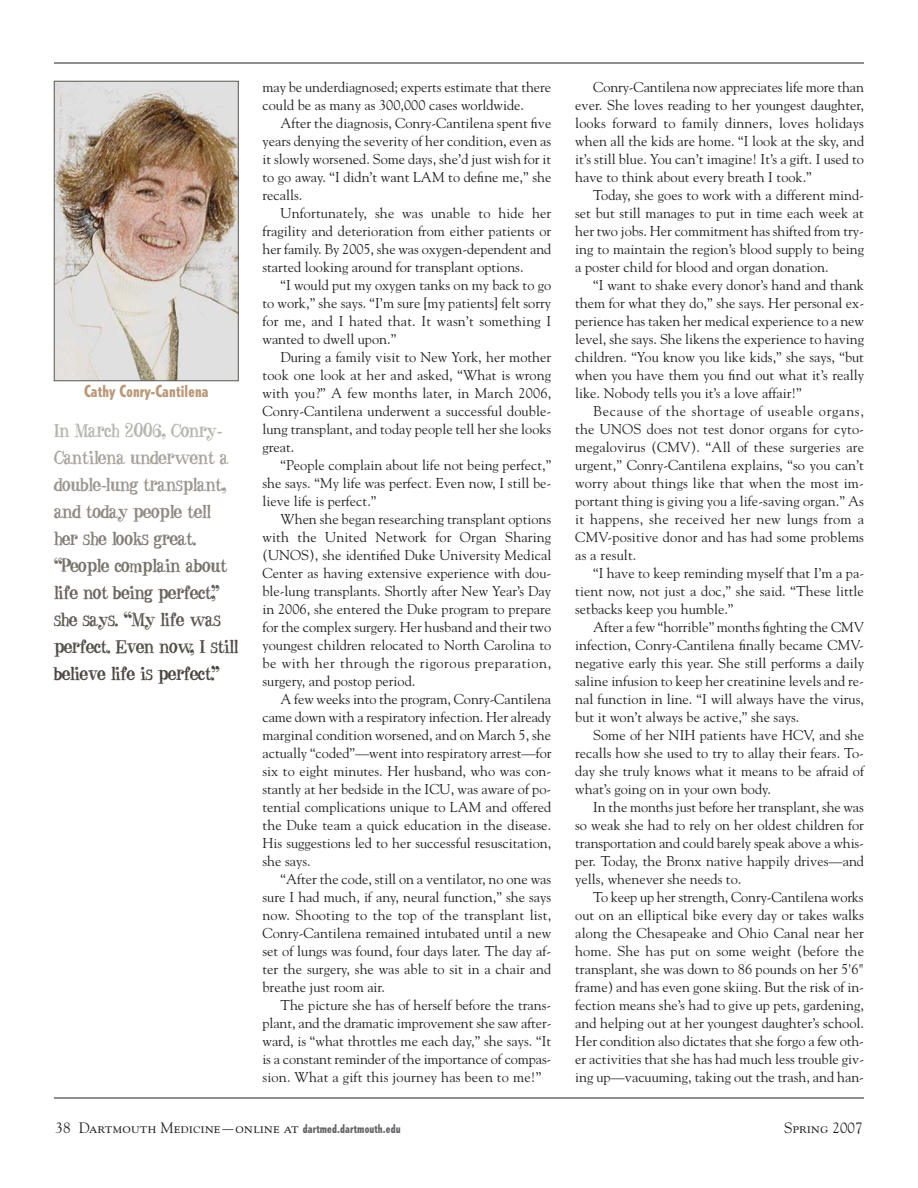
<style>
.page{position:relative;width:918px;height:1188px;background:#fff}
.page>*{position:absolute;margin:0;border:0;box-sizing:border-box;transform-origin:0 0}
.t1{font:18px "Blue Century";color:#9b9790}
.t2{font:18px "Blue Century";color:#524f49}
.t3{font:18px "Blue Century";color:#494640}
.t4{font:18px "Blue Century";color:#67625c}
.t5{font:18px "Blue Century";color:#76716a}
.t6{font:18px "Blue Century";color:#a7a49d}
.t7{font:18px "Blue Century";color:#b6b5ae}
.t8{font:18px "Blue Century";color:#8e8982}
.t9{font:18px "Blue Century";color:#5c5852}
.t10{font:18px "Blue Century";color:#827d76}
.t11{font:800 condensed 16.5px "Tempo";letter-spacing:.01em;color:#ba9778}
.t12{font:15px "Goudy SC";color:#231f20}
.t13{font:14.25px/18px "Goudy";color:#231f20;text-align:justify}
.s1{font-family:"Goudy"}
.s2{font-family:"Tempo";font-weight:800;font-stretch:condensed;font-size:12px;color:#636466}
</style>
<div class="page">
<hr style="left:54px;top:1098px;width:810px;height:1px;background:#231f20">
<hr style="left:54px;top:63px;width:810px;height:1px;background:#231f20">
<img style="left:56px;top:83px;width:181px;height:296px">
<div style="left:54px;top:81px;width:185px;height:300px;border:1px solid #5c5852"></div>
<p class="t11" style="left:84px;top:384px;width:126px">Cathy Conry-Cantilena</p>
<p class="t7" style="left:54px;top:424px;width:169px">In March 2006, Conry-</p>
<p class="t6" style="left:54px;top:451px;width:176px">Cantilena underwent a</p>
<p class="t1" style="left:54px;top:478px;width:174px">double-lung transplant,</p>
<p class="t8" style="left:54px;top:505px;width:158px">and today people tell</p>
<p class="t10" style="left:54px;top:532px;width:144px">her she looks great.</p>
<p class="t5" style="left:54px;top:559px;width:175px">“People complain about</p>
<p class="t4" style="left:54px;top:586px;width:167px">life not being perfect,”</p>
<p class="t9" style="left:54px;top:613px;width:168px">she says. “My life was</p>
<p class="t2" style="left:54px;top:640px;width:186px">perfect. Even now, I still</p>
<p class="t3" style="left:54px;top:667px;width:167px">believe life is perfect.”</p>
<p class="t13" style="left:262px;top:78px;width:290px">may be underdiagnosed; experts estimate that there could be as many as 300,000 cases worldwide.</p>
<p class="t13" style="left:262px;top:114px;width:290px;text-indent:18px">After the diagnosis, Conry-Cantilena spent five years denying the severity of her condition, even as it slowly worsened. Some days, she’d just wish for it to go away. “I didn’t want LAM to define me,” she recalls.</p>
<p class="t13" style="left:262px;top:204px;width:290px;text-indent:18px">Unfortunately, she was unable to hide her fragility and deterioration from either patients or her family. By 2005, she was oxygen-dependent and started looking around for transplant options.</p>
<p class="t13" style="left:262px;top:276px;width:290px;text-indent:18px">“I would put my oxygen tanks on my back to go to work,” she says. “I’m sure [my patients] felt sorry for me, and I hated that. It wasn’t something I wanted to dwell upon.”</p>
<p class="t13" style="left:262px;top:348px;width:290px;text-indent:18px">During a family visit to New York, her mother took one look at her and asked, “What is wrong with you?” A few months later, in March 2006, Conry-Cantilena underwent a successful double&shy;lung transplant, and today people tell her she looks great.</p>
<p class="t13" style="left:262px;top:456px;width:290px;text-indent:18px">“People complain about life not being perfect,” she says. “My life was perfect. Even now, I still be&shy;lieve life is perfect.”</p>
<p class="t13" style="left:262px;top:510px;width:290px;text-indent:18px">When she began researching transplant options with the United Network for Organ Sharing (UNOS), she identified Duke University Medical Center as having extensive experience with dou&shy;ble-lung transplants. Shortly after New Year’s Day in 2006, she entered the Duke program to prepare for the complex surgery. Her husband and their two youngest children relocated to North Carolina to be with her through the rigorous preparation, surgery, and postop period.</p>
<p class="t13" style="left:262px;top:690px;width:291px;text-indent:18px">A few weeks into the program, Conry-Cantilena came down with a respiratory infection. Her already marginal condition worsened, and on March 5, she actually “coded”—went into respiratory arrest—for six to eight minutes. Her husband, who was con&shy;stantly at her bedside in the ICU, was aware of po&shy;tential complications unique to LAM and offered the Duke team a quick education in the disease.<br>His suggestions led to her successful resuscitation, she says.</p>
<p class="t13" style="left:262px;top:870px;width:290px;text-indent:18px">“After the code, still on a ventilator, no one was sure I had much, if any, neural function,” she says now. Shooting to the top of the transplant list, Conry-Cantilena remained intubated until a new set of lungs was found, four days later. The day af&shy;ter the surgery, she was able to sit in a chair and breathe just room air.</p>
<p class="t13" style="left:262px;top:996px;width:291px;text-indent:18px">The picture she has of herself before the trans&shy;plant, and the dramatic improvement she saw after&shy;ward, is “what throttles me each day,” she says. “It is a constant reminder of the importance of compas&shy;sion. What a gift this journey has been to me!”</p>
<p class="t13" style="left:575px;top:78px;width:290px;text-indent:18px">Conry-Cantilena now appreciates life more than ever. She loves reading to her youngest daughter, looks forward to family dinners, loves holidays when all the kids are home. “I look at the sky, and it’s still blue. You can’t imagine! It’s a gift. I used to have to think about every breath I took.”</p>
<p class="t13" style="left:575px;top:186px;width:290px;text-indent:18px">Today, she goes to work with a different mind&shy;set but still manages to put in time each week at her two jobs. Her commitment has shifted from try&shy;ing to maintain the region’s blood supply to being a poster child for blood and organ donation.</p>
<p class="t13" style="left:575px;top:276px;width:290px;text-indent:18px">“I want to shake every donor’s hand and thank them for what they do,” she says. Her personal ex&shy;perience has taken her medical experience to a new level, she says. She likens the experience to having children. “You know you like kids,” she says, “but when you have them you find out what it’s really like. Nobody tells you it’s a love affair!”</p>
<p class="t13" style="left:575px;top:402px;width:290px;text-indent:18px">Because of the shortage of useable organs, the UNOS does not test donor organs for cyto&shy;megalovirus (CMV). “All of these surgeries are urgent,” Conry-Cantilena explains, “so you can’t worry about things like that when the most im&shy;portant thing is giving you a life-saving organ.” As it happens, she received her new lungs from a CMV-positive donor and has had some problems as a result.</p>
<p class="t13" style="left:575px;top:564px;width:290px;text-indent:18px">“I have to keep reminding myself that I’m a pa&shy;tient now, not just a doc,” she said. “These little setbacks keep you humble.”</p>
<p class="t13" style="left:575px;top:618px;width:290px;text-indent:18px">After a few “horrible” months fighting the CMV infection, Conry-Cantilena finally became CMV&shy;negative early this year. She still performs a daily saline infusion to keep her creatinine levels and re&shy;nal function in line. “I will always have the virus, but it won’t always be active,” she says.</p>
<p class="t13" style="left:575px;top:726px;width:290px;text-indent:18px">Some of her NIH patients have HCV, and she recalls how she used to try to allay their fears. To&shy;day she truly knows what it means to be afraid of what’s going on in your own body.</p>
<p class="t13" style="left:575px;top:798px;width:290px;text-indent:18px">In the months just before her transplant, she was so weak she had to rely on her oldest children for transportation and could barely speak above a whis&shy;per. Today, the Bronx native happily drives—and yells, whenever she needs to.</p>
<p class="t13" style="left:575px;top:888px;width:290px;text-indent:18px">To keep up her strength, Conry-Cantilena works out on an elliptical bike every day or takes walks along the Chesapeake and Ohio Canal near her home. She has put on some weight (before the transplant, she was down to 86 pounds on her 5'6" frame) and has even gone skiing. But the risk of in&shy;fection means she’s had to give up pets, gardening, and helping out at her youngest daughter’s school.<br>Her condition also dictates that she forgo a few oth&shy;er activities that she has had much less trouble giv&shy;ing up—vacuuming, taking out the trash, and han-</p>
<p class="t12" style="left:56px;top:1119px;width:347px"><span class="s1">38</span> Dartmouth Medicine—online at <span class="s2">dartmed.dartmouth.edu</span></p>
<p class="t12" style="left:784px;top:1119px;width:80px">Spring <span class="s1">2007</span></p>
</div>
